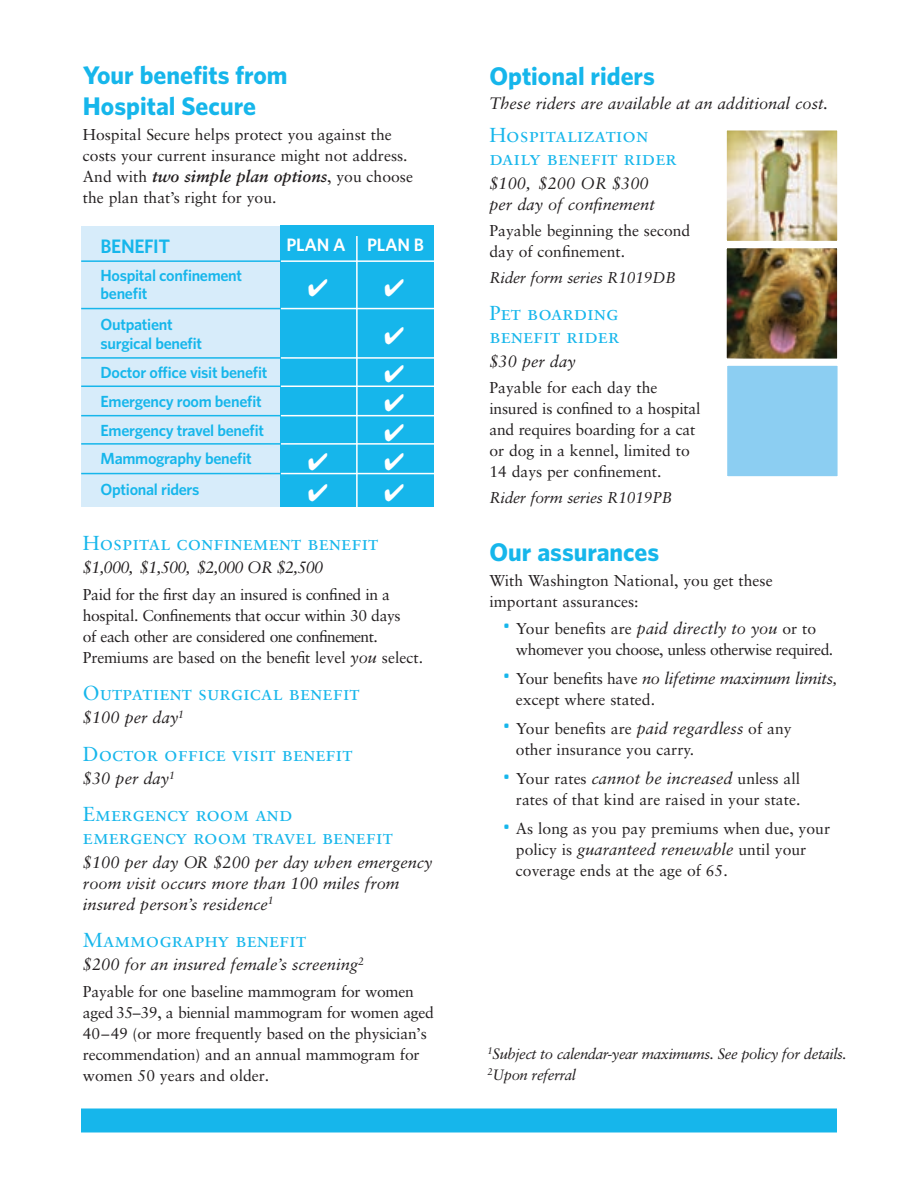
<style>
.page{position:relative;width:918px;height:1188px;background:#fff}
.page>*{position:absolute;margin:0;border:0;box-sizing:border-box;transform-origin:0 0}
.t1{font:700 25.5px/30.6px "Whitney";color:#16b6eb}
.t2{font:20.25px/22.5px "Sabon Roman SC";color:#16b6eb}
.t3{font:600 19.5px "Whitney";letter-spacing:-.02em;color:#16b6eb}
.t4{font:600 18px "Whitney";letter-spacing:-.015em;color:#fff}
.t5{font:italic 16.5px/21px "Sabon";color:#231f20}
.t6{font:italic 16.5px "Sabon";letter-spacing:-.02em;color:#231f20}
.t7{font:italic 700 16.5px "Sabon";color:#231f20}
.t8{font:italic 16.5px "Sabon";letter-spacing:-.045em;color:#231f20}
.t9{font:600 16.2px/28.8px "Whitney";letter-spacing:-.02em;color:#16b6eb}
.t10{font:15.75px/21px "Sabon";color:#231f20}
.t11{font:15.75px/21px "Sabon";letter-spacing:-.025em;color:#231f20}
.t12{font:15.75px/21px "Sabon";letter-spacing:-.03em;color:#231f20}
.t13{font:italic 15.75px "Sabon";letter-spacing:-.015em;color:#231f20}
.t14{font:italic 15px/21px "Sabon";letter-spacing:-.03em;color:#231f20}
.s1{font-weight:400;font-style:normal;font-size:15.75px}
.s2{font-style:italic;font-size:16.5px}
.s3{font-family:"Whitney";font-size:18px;color:#16b6eb}
.s4{font-family:"Whitney";font-style:normal;font-size:18px;color:#16b6eb}
.s5{font-style:normal;font-size:15.75px}
.s6{font-size:15.75px}
</style>
<div class="page">
<div style="left:81px;top:1108px;width:756px;height:24px;background:#16b6eb"></div>
<div style="left:81px;top:226px;width:349px;height:281px;background:#d7ecfa"></div>
<div style="left:281px;top:226px;width:153px;height:281px;background:#16b6eb"></div>
<hr style="left:81px;top:260px;width:200px;height:2px;background:#16b6eb">
<hr style="left:281px;top:260px;width:155px;height:2px;background:#fff">
<hr style="left:81px;top:308px;width:200px;height:1px;background:#16b6eb">
<hr style="left:281px;top:308px;width:155px;height:1px;background:#fff">
<hr style="left:81px;top:357px;width:200px;height:2px;background:#16b6eb">
<hr style="left:281px;top:357px;width:155px;height:2px;background:#fff">
<hr style="left:81px;top:386px;width:200px;height:1px;background:#16b6eb">
<hr style="left:281px;top:386px;width:155px;height:1px;background:#fff">
<hr style="left:81px;top:473px;width:200px;height:1px;background:#16b6eb">
<hr style="left:281px;top:473px;width:155px;height:1px;background:#fff">
<hr style="left:81px;top:443px;width:200px;height:2px;background:#16b6eb">
<hr style="left:281px;top:443px;width:155px;height:2px;background:#fff">
<hr style="left:81px;top:415px;width:200px;height:1px;background:#16b6eb">
<hr style="left:281px;top:415px;width:155px;height:1px;background:#fff">
<hr style="left:356px;top:236px;width:2px;height:277px;background:#fff">
<img style="left:727px;top:249px;width:110px;height:109px">
<div style="left:722px;top:244px;width:120px;height:119px;border:4px solid #fff"></div>
<div style="left:723px;top:361px;width:119px;height:120px;background:#8ccef2;border:4px solid #fff"></div>
<img style="left:727px;top:131px;width:110px;height:109px">
<div style="left:722px;top:126px;width:120px;height:119px;border:4px solid #fff"></div>
<svg style="left:356px;top:279px;width:2px;height:17px"></svg>
<svg style="left:356px;top:484px;width:2px;height:17px"></svg>
<svg style="left:356px;top:453px;width:2px;height:17px"></svg>
<svg style="left:385px;top:357px;width:19px;height:2px"></svg>
<svg style="left:385px;top:414px;width:19px;height:3px"></svg>
<h1 class="t1" style="left:83px;top:60px;width:206px">Your benefits from<br>Hospital Secure</h1>
<p class="t10" style="left:83px;top:124px;width:326px">Hospital Secure helps protect you against the costs your current insurance might not address.</p>
<p class="t7" style="left:83px;top:166px;width:332px"><span class="s1">And with</span> two simple plan options<span class="s1">, you choose</span></p>
<p class="t10" style="left:83px;top:187px;width:195px">the plan that’s right for you.</p>
<p class="t3" style="left:101px;top:234px;width:71px">BENEFIT</p>
<p class="t9" style="left:101px;top:266px;width:143px;line-height:18px">Hospital confinement benefit</p>
<p class="t9" style="left:101px;top:314px;width:103px;line-height:19.5px">Outpatient surgical benefit</p>
<p class="t9" style="left:101px;top:358px;width:168px">Doctor office visit benefit<br>Emergency room benefit<br>Emergency travel benefit<br>Mammography benefit</p>
<p class="t9" style="left:101px;top:475px;width:100px">Optional riders</p>
<p class="t4" style="left:287px;top:234px;width:139px">PLAN A PLAN B</p>
<p class="t2" style="left:83px;top:531px;width:297px">Hospital confinement benefit</p>
<p class="t8" style="left:83px;top:558px;width:242px">$1,000, $1,500, $2,000 OR $2,500</p>
<p class="t11" style="left:83px;top:584px;width:342px">Paid for the first day an insured is confined in a hospital. Confinements that occur within 30 days<br>of each other are considered one confinement.<br>Premiums are based on the benefit level <span class="s2">you</span> select.</p>
<p class="t2" style="left:83px;top:681px;width:278px">Outpatient surgical benefit</p>
<p class="t5" style="left:83px;top:707px;width:103px">$100 per day<sup>1</sup></p>
<p class="t2" style="left:83px;top:742px;width:271px">Doctor office visit benefit</p>
<p class="t5" style="left:83px;top:768px;width:94px">$30 per day<sup>1</sup></p>
<p class="t2" style="left:83px;top:803px;width:311px">Emergency room and emergency room travel benefit</p>
<p class="t5" style="left:83px;top:851px;width:351px">$100 per day OR $200 per day when emergency room visit occurs more than 100 miles from insured person’s residence<sup>1</sup></p>
<p class="t2" style="left:83px;top:928px;width:225px">Mammography benefit</p>
<p class="t5" style="left:83px;top:954px;width:283px">$200 for an insured female’s screening<sup>2</sup></p>
<p class="t10" style="left:83px;top:981px;width:353px">Payable for one baseline mammogram for women aged 35–39, a biennial mammogram for women aged 40–49 (or more frequently based on the physician’s recommendation) and an annual mammogram for women 50 years and older.</p>
<h1 class="t1" style="left:489px;top:60px;width:167px">Optional riders</h1>
<p class="t5" style="left:489px;top:93px;width:340px">These riders are available at an additional cost.</p>
<p class="t2" style="left:489px;top:124px;width:189px">Hospitalization daily benefit rider</p>
<p class="t5" style="left:489px;top:172px;width:167px">$100, $200 OR $300 per day of confinement</p>
<p class="t10" style="left:489px;top:220px;width:202px">Payable beginning the second day of confinement.</p>
<p class="t13" style="left:489px;top:269px;width:188px">Rider form series R1019DB</p>
<p class="t2" style="left:489px;top:302px;width:131px">Pet boarding benefit rider</p>
<p class="t5" style="left:489px;top:350px;width:88px">$30 per day</p>
<p class="t10" style="left:489px;top:377px;width:213px">Payable for each day the insured is confined to a hospital and requires boarding for a cat or dog in a kennel, limited to<br>14 days per confinement.</p>
<p class="t13" style="left:489px;top:489px;width:184px">Rider form series R1019PB</p>
<h1 class="t1" style="left:489px;top:537px;width:171px">Our assurances</h1>
<p class="t10" style="left:489px;top:570px;width:285px">With Washington National, you get these important assurances:</p>
<p class="t12" style="left:516px;top:618px;width:319px;text-indent:-13px"><span class="s3">•</span> Your benefits are <span class="s2">paid directly to you</span> or to whomever you choose, unless otherwise required.</p>
<p class="t6" style="left:503px;top:669px;width:336px"><span class="s4">•</span> <span class="s5">Your benefits have</span> no lifetime maximum limits<span class="s6">,</span></p>
<p class="t10" style="left:516px;top:689px;width:141px">except where stated.</p>
<p class="t10" style="left:516px;top:718px;width:277px;text-indent:-13px"><span class="s3">•</span> Your benefits are <span class="s2">paid regardless</span> of any other insurance you carry.</p>
<p class="t10" style="left:503px;top:768px;width:299px;text-align:right"><span class="s3">•</span> Your rates <span class="s2">cannot be increased</span> unless all rates of that kind are raised in your state.</p>
<p class="t10" style="left:503px;top:818px;width:329px"><span class="s3">•</span> As long as you pay premiums when due, your</p>
<p class="t5" style="left:516px;top:839px;width:292px"><span class="s5">policy is</span> guaranteed renewable <span class="s5">until your</span></p>
<p class="t10" style="left:516px;top:860px;width:213px">coverage ends at the age of 65.</p>
<p class="t14" style="left:488px;top:1043px;width:361px"><sup>1</sup>Subject to calendar-year maximums. See policy for details.<br><sup>2</sup>Upon referral</p>
</div>
